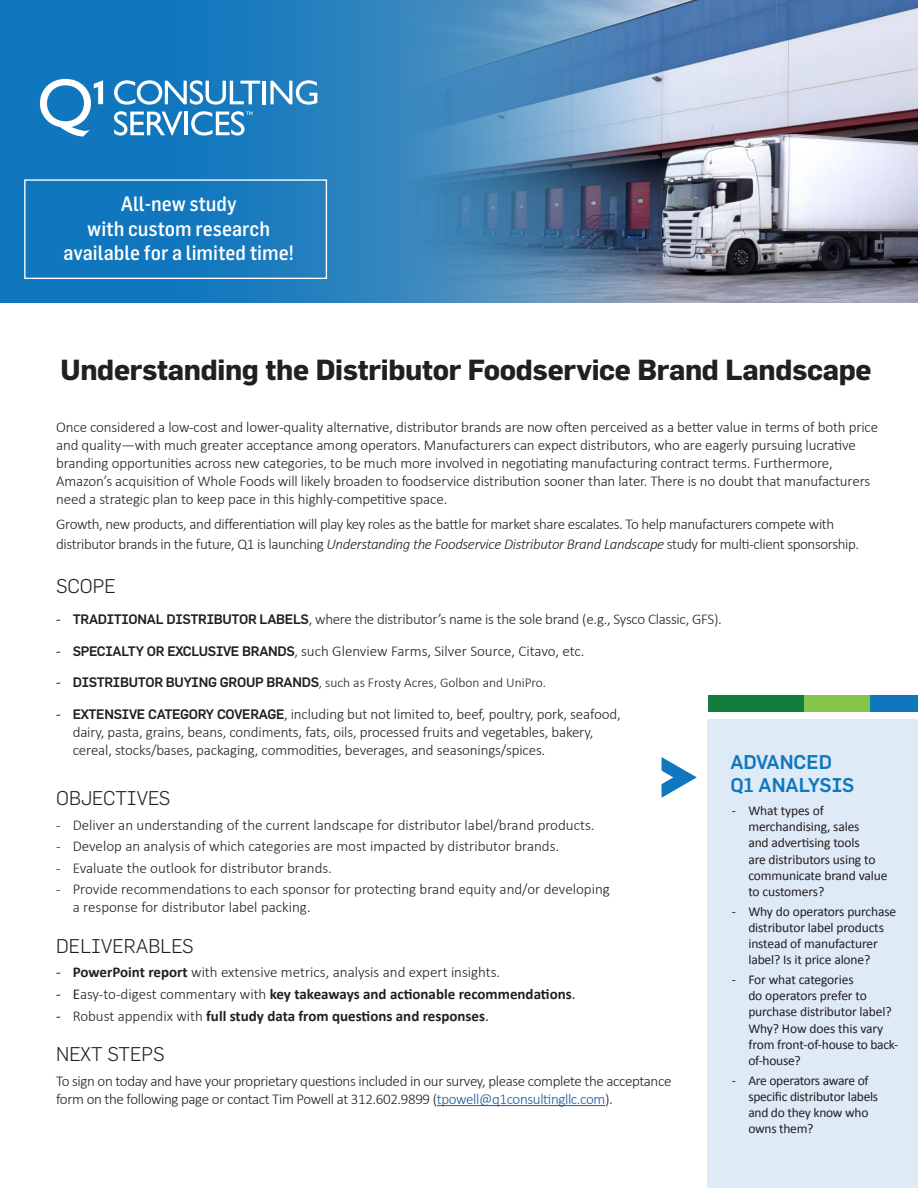
<style>
.page{position:relative;width:918px;height:1188px;background:#fff}
.page>*{position:absolute;margin:0;border:0;box-sizing:border-box;transform-origin:0 0}
.t1{font:700 28.5px "Flama";letter-spacing:-.01em;color:#231f20}
.t2{font:500 20.4px/24.5px "Flama Semicondensed";color:#fff;text-align:center}
.t3{font:300 19.5px "Flama";color:#231f20}
.t4{font:500 19.5px/23.4px "Flama";color:#1077be}
.t5{font:300 15px/18px "Calibri";letter-spacing:-.01em;color:#231f20}
.t6{font:700 15px "Calibri";color:#231f20}
.t7{font:13.5px/16.2px "Calibri";letter-spacing:-.01em;color:#231f20}
.t8{font:300 13.5px "Calibri";color:#231f20}
.s1{font-style:italic}
.s2{font-weight:400}
.s3{font-family:"Flama";font-weight:500;font-size:13.5px}
.s4{font-weight:400;font-size:15px}
.s5{font-family:"Flama";font-weight:500}
.s6{font-weight:700}
.s7{font-weight:300}
.s8{color:#175d9e}
</style>
<div class="page">
<hr style="left:437px;top:1105px;width:168px;height:1px;background:#175d9e">
<svg style="left:662px;top:757px;width:35px;height:41px"></svg>
<img style="left:670px;top:0;width:248px;height:303px">
<svg style="left:0;top:0;width:670px;height:303px;background:#3480b7"></svg>
<svg style="left:40px;top:79px;width:63px;height:58px"></svg>
<svg style="left:114px;top:80px;width:146px;height:25px"></svg>
<hr style="left:263px;top:81px;width:3px;height:23px;background:#fff">
<svg style="left:270px;top:80px;width:47px;height:25px"></svg>
<svg style="left:114px;top:111px;width:69px;height:25px"></svg>
<hr style="left:184px;top:112px;width:4px;height:23px;background:#fff">
<svg style="left:191px;top:111px;width:61px;height:25px"></svg>
<div style="left:24px;top:179px;width:303px;height:100px;border:1px solid #fff"></div>
<div style="left:870px;top:696px;width:48px;height:16px;background:#1077be"></div>
<div style="left:804px;top:696px;width:66px;height:16px;background:#85c549"></div>
<div style="left:708px;top:696px;width:96px;height:16px;background:#127c3e"></div>
<div style="left:708px;top:719px;width:210px;height:469px;background:#deeaf6"></div>
<p class="t2" style="left:63px;top:191px;width:232px">All-new study<br>with custom research available for a limited time!</p>
<p class="t1" style="left:61px;top:353px;width:813px">Understanding the Distributor Foodservice Brand Landscape</p>
<p class="t5" style="left:56px;top:418px;width:824px">Once considered a low-cost and lower-quality alternative, distributor brands are now often perceived as a better value in terms of both price and quality—with much greater acceptance among operators. Manufacturers can expect distributors, who are eagerly pursuing lucrative branding opportunities across new categories, to be much more involved in negotiating manufacturing contract terms. Furthermore, Amazon’s acquisition of Whole Foods will likely broaden to foodservice distribution sooner than later. There is no doubt that manufacturers need a strategic plan to keep pace in this highly-competitive space.</p>
<p class="t5" style="left:56px;top:514px;width:805px;line-height:19.8px">Growth, new products, and differentiation will play key roles as the battle for market share escalates. To help manufacturers compete with distributor brands in the future, Q1 is launching <span class="s1">Understanding the Foodservice Distributor Brand Landscape</span> study for multi-client sponsorship.</p>
<p class="t3" style="left:56px;top:574px;width:61px">SCOPE</p>
<p class="t5" style="left:56px;top:610px;width:667px"><span class="s2">-</span> <span class="s3">TRADITIONAL DISTRIBUTOR LABELS</span>, where the distributor’s name is the sole brand (e.g., Sysco Classic, GFS).</p>
<p class="t5" style="left:56px;top:642px;width:530px"><span class="s2">-</span> <span class="s3">SPECIALTY OR EXCLUSIVE BRANDS</span>, such Glenview Farms, Silver Source, Citavo, etc.</p>
<p class="t8" style="left:56px;top:674px;width:491px"><span class="s4">-</span> <span class="s5">DISTRIBUTOR BUYING GROUP BRANDS</span>, such as Frosty Acres, Golbon and UniPro.</p>
<p class="t5" style="left:73px;top:705px;width:549px;text-indent:-16px"><span class="s2">-</span> <span class="s3">EXTENSIVE CATEGORY COVERAGE</span>, including but not limited to, beef, poultry, pork, seafood, dairy, pasta, grains, beans, condiments, fats, oils, processed fruits and vegetables, bakery, cereal, stocks/bases, packaging, commodities, beverages, and seasonings/spices.</p>
<p class="t3" style="left:56px;top:787px;width:116px">OBJECTIVES</p>
<p class="t5" style="left:56px;top:816px;width:540px">- Deliver an understanding of the current landscape for distributor label/brand products.</p>
<p class="t5" style="left:56px;top:837px;width:505px">- Develop an analysis of which categories are most impacted by distributor brands.</p>
<p class="t5" style="left:56px;top:859px;width:277px">- Evaluate the outlook for distributor brands.</p>
<p class="t5" style="left:73px;top:880px;width:539px;text-indent:-16px">- Provide recommendations to each sponsor for protecting brand equity and/or developing a response for distributor label packing.</p>
<p class="t3" style="left:56px;top:934px;width:139px">DELIVERABLES</p>
<p class="t5" style="left:56px;top:963px;width:446px"><span class="s2">-</span> <span class="s6">PowerPoint report</span> with extensive metrics, analysis and expert insights.</p>
<p class="t6" style="left:56px;top:984px;width:521px"><span class="s2">- E</span><span class="s7">asy-to-digest commentary with</span> key takeaways and actionable recommendations<span class="s2">.</span></p>
<p class="t6" style="left:56px;top:1006px;width:434px"><span class="s2">-</span> <span class="s7">Robust appendix with</span> full study data from questions and responses<span class="s2">.</span></p>
<p class="t3" style="left:56px;top:1043px;width:110px">NEXT STEPS</p>
<p class="t5" style="left:56px;top:1072px;width:617px">To sign on today and have your proprietary questions included in our survey, please complete the acceptance form on the following page or contact Tim Powell at 312.602.9899 (<span class="s8">tpowell@q1consultingllc.com</span>).</p>
<p class="t4" style="left:730px;top:750px;width:126px">ADVANCED<br>Q1 ANALYSIS</p>
<p class="t7" style="left:748px;top:802px;width:141px;text-indent:-16px">- What types of merchandising, sales<br>and advertising tools<br>are distributors using to communicate brand value to customers?</p>
<p class="t7" style="left:748px;top:903px;width:149px;text-indent:-16px">- Why do operators purchase distributor label products instead of manufacturer label? Is it price alone?</p>
<p class="t7" style="left:748px;top:971px;width:151px;text-indent:-16px">- For what categories<br>do operators prefer to purchase distributor label?<br>Why? How does this vary from front-of-house to back&shy;of-house?</p>
<p class="t7" style="left:748px;top:1072px;width:131px;text-indent:-16px">- Are operators aware of specific distributor labels and do they know who owns them?</p>
</div>
